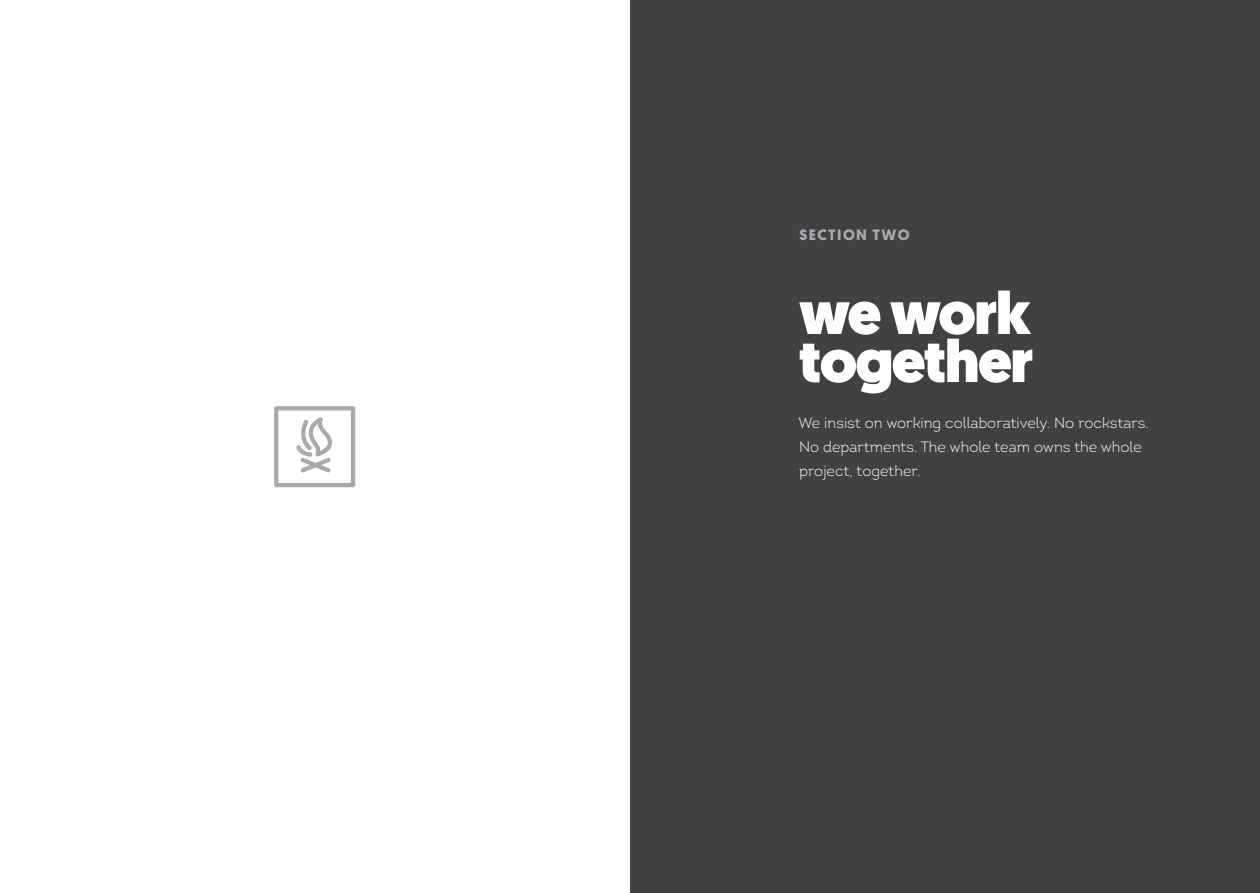
<style>
.page{position:relative;width:1260px;height:893px;background:#fff}
.page>*{position:absolute;margin:0;border:0;box-sizing:border-box;transform-origin:0 0}
.t1{font:900 60px/48px "Geomanist";letter-spacing:-.03em;color:#fff}
.t2{font:300 15px/24px "Intro";color:#fff}
.t3{font:700 15px "Geomanist";letter-spacing:.09em;color:#a7a9ac}
</style>
<div class="page">
<svg style="left:274px;top:406px;width:81px;height:81px"></svg>
<div style="left:630px;top:0;width:630px;height:893px;background:#414042"></div>
<p class="t3" style="left:799px;top:225px;width:112px">SECTION TWO</p>
<h1 class="t1" style="left:799px;top:289px;width:236px">we work together</h1>
<p class="t2" style="left:798px;top:411px;width:352px">We insist on working collaboratively. No rockstars.<br>No departments. The whole team owns the whole project, together.</p>
</div>
